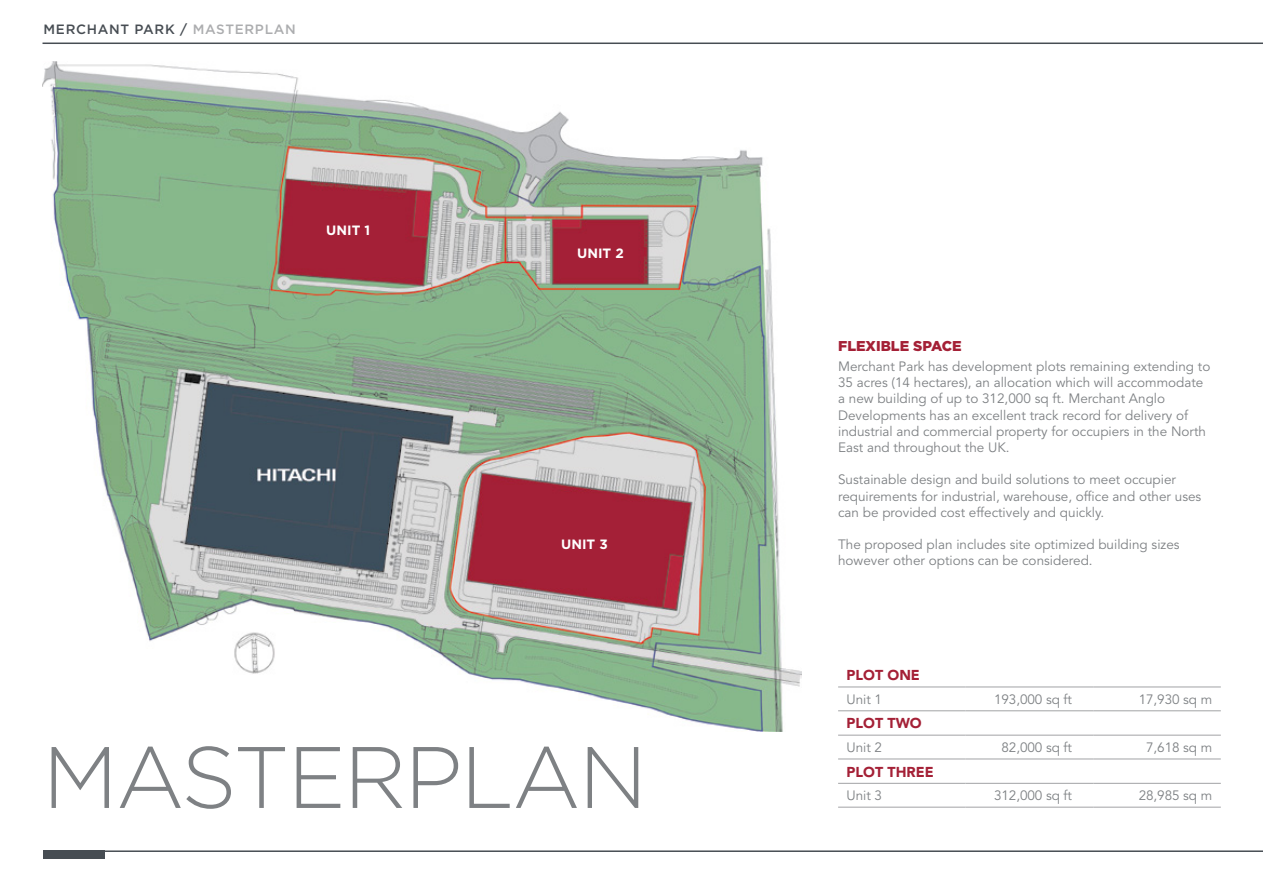
<style>
.page{position:relative;width:1263px;height:893px;background:#fff}
.page>*{position:absolute;margin:0;border:0;box-sizing:border-box;transform-origin:0 0}
.t1{font:300 87px "Gotham";letter-spacing:-.025em;color:#7e8184}
.t2{font:900 14.25px "Avenir LT Std";color:#a42036}
.t3{font:900 14.25px "Gotham";color:#a42036}
.t4{font:13.5px/16.2px "Avenir LT Std";color:#7e8184}
.t5{font:700 13.5px "Gotham";color:#fff}
.t6{font:500 13.5px "Gotham";color:#474d53}
.t7{font:500 13.5px "Gotham";color:#acadaf}
.s1{color:#474d53}
</style>
<div class="page">
<img style="left:43px;top:62px;width:758px;height:670px">
<hr style="left:838px;top:686px;width:128px;height:1px;background:#acadaf">
<hr style="left:966px;top:686px;width:127px;height:1px;background:#acadaf">
<hr style="left:1093px;top:686px;width:128px;height:1px;background:#acadaf">
<hr style="left:838px;top:710px;width:128px;height:1px;background:#acadaf">
<hr style="left:966px;top:710px;width:127px;height:1px;background:#acadaf">
<hr style="left:1093px;top:710px;width:128px;height:1px;background:#acadaf">
<hr style="left:838px;top:735px;width:128px;height:1px;background:#acadaf">
<hr style="left:966px;top:735px;width:127px;height:1px;background:#acadaf">
<hr style="left:1093px;top:735px;width:128px;height:1px;background:#acadaf">
<hr style="left:838px;top:758px;width:128px;height:1px;background:#acadaf">
<hr style="left:966px;top:758px;width:127px;height:1px;background:#acadaf">
<hr style="left:1093px;top:758px;width:128px;height:1px;background:#acadaf">
<hr style="left:838px;top:783px;width:128px;height:1px;background:#acadaf">
<hr style="left:966px;top:783px;width:127px;height:1px;background:#acadaf">
<hr style="left:1093px;top:783px;width:128px;height:1px;background:#acadaf">
<hr style="left:838px;top:807px;width:128px;height:1px;background:#acadaf">
<hr style="left:966px;top:807px;width:127px;height:1px;background:#acadaf">
<hr style="left:1093px;top:807px;width:128px;height:1px;background:#acadaf">
<hr style="left:43px;top:43px;width:1220px;height:1px;background:#474d53">
<hr style="left:44px;top:850px;width:1219px;height:2px;background:#474d53">
<div style="left:44px;top:850px;width:61px;height:9px;background:#474d53"></div>
<p class="t6" style="left:44px;top:22px;width:12px">MERCHANT</p>
<p class="t6" style="left:135px;top:22px;width:11px">PARK</p>
<p class="t7" style="left:180px;top:22px;width:24px"><span class="s1">/</span> MASTERPLAN</p>
<p class="t5" style="left:326px;top:222px;width:45px">UNIT 1</p>
<p class="t5" style="left:577px;top:246px;width:48px">UNIT 2</p>
<p class="t5" style="left:561px;top:537px;width:48px">UNIT 3</p>
<h1 class="t1" style="left:43px;top:730px;width:61px">MAS</h1>
<h1 class="t1" style="left:233px;top:730px;width:415px">TERPLAN</h1>
<p class="t3" style="left:838px;top:337px;width:124px">FLEXIBLE SPACE</p>
<p class="t4" style="left:838px;top:359px;width:374px">Merchant Park has development plots remaining extending to 35 acres (14 hectares), an allocation which will accommodate a new building of up to 312,000 sq ft. Merchant Anglo Developments has an excellent track record for delivery of industrial and commercial property for occupiers in the North East and throughout the U K.</p>
<p class="t4" style="left:838px;top:472px;width:365px">Sustainable design and build solutions to meet occupier requirements for industrial, warehouse, office and other uses can be provided cost effectively and quickly.</p>
<p class="t4" style="left:838px;top:537px;width:343px">The proposed plan includes site optimized building sizes however other options can be considered.</p>
<p class="t2" style="left:847px;top:667px;width:75px">PLOT ONE</p>
<p class="t4" style="left:847px;top:692px;width:37px">Unit 1</p>
<p class="t4" style="left:994px;top:692px;width:79px">193,000 sq ft</p>
<p class="t4" style="left:1139px;top:692px;width:75px">17,930 sq m</p>
<p class="t2" style="left:847px;top:715px;width:77px">PLOT TWO</p>
<p class="t4" style="left:847px;top:740px;width:37px">Unit 2</p>
<p class="t4" style="left:1001px;top:740px;width:72px">82,000 sq ft</p>
<p class="t4" style="left:1146px;top:740px;width:68px">7,618 sq m</p>
<p class="t2" style="left:847px;top:763px;width:89px">PLOT THREE</p>
<p class="t4" style="left:847px;top:788px;width:37px">Unit 3</p>
<p class="t4" style="left:994px;top:788px;width:79px">312,000 sq ft</p>
<p class="t4" style="left:1139px;top:788px;width:75px">28,985 sq m</p>
</div>
